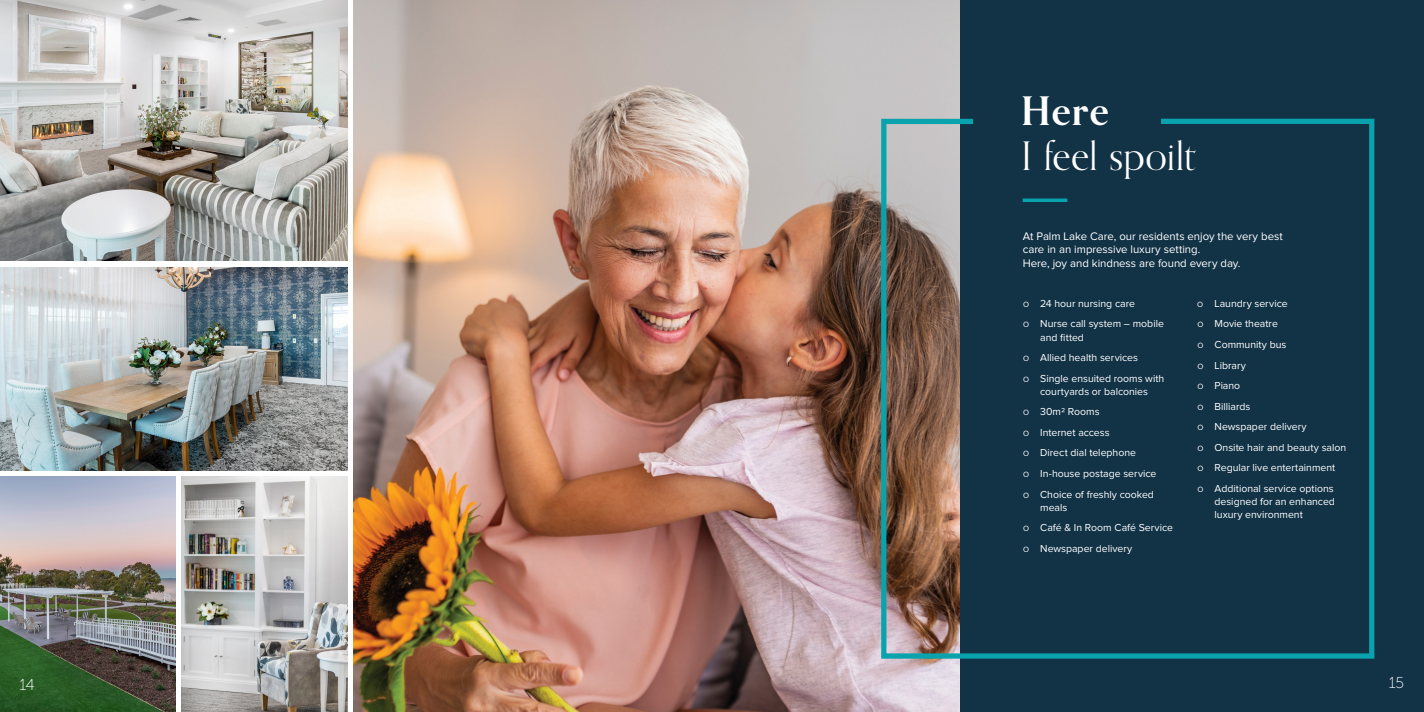
<style>
.page{position:relative;width:1424px;height:712px;background:#fff}
.page>*{position:absolute;margin:0;border:0;box-sizing:border-box;transform-origin:0 0}
.t1{font:39.38px "Orpheus Pro";letter-spacing:.005em;color:#fff}
.t2{font:700 39.38px "Orpheus Pro";color:#fff}
.t3{font:15.75px "Museo Sans 100";color:#fff}
.t4{font:11.38px/13.6px "Proxima Nova";color:#fff}
.t5{font:10.5px/20.6px "Proxima Nova";color:#fff}
.s1{font-size:7.88px}
</style>
<div class="page">
<img style="left:353px;top:0;width:608px;height:712px">
<img style="left:0;top:267px;width:347px;height:203px">
<img style="left:0;top:476px;width:175px;height:236px">
<img style="left:181px;top:476px;width:166px;height:236px">
<img style="left:0;top:0;width:347px;height:261px">
<div style="left:961px;top:0;width:463px;height:712px;background:#123246"></div>
<svg style="left:878px;top:116px;width:497px;height:545px"></svg>
<hr style="left:1023px;top:199px;width:44px;height:3px;background:#09a3ae">
<h1 class="t2" style="left:1021px;top:86px;width:89px">Here</h1>
<h1 class="t1" style="left:1021px;top:131px;width:176px">I feel spoilt</h1>
<p class="t4" style="left:1023px;top:230px;width:262px">At Palm Lake Care, our residents enjoy the very best care in an impressive luxury setting.<br>Here, joy and kindness are found every day.</p>
<p class="t5" style="left:1023px;top:293px;width:142px"><span class="s1">O</span> 24 hour nursing care<br><span class="s1">O</span> Nurse call system – mobile</p>
<p class="t5" style="left:1023px;top:327px;width:143px;text-indent:17px">and fitted<br><span class="s1">O</span> Allied health services<br><span class="s1">O</span> Single ensuited rooms with</p>
<p class="t5" style="left:1023px;top:381px;width:135px;text-indent:17px">courtyards or balconies<br><span class="s1">O</span> 30m2 Rooms<br><span class="s1">O</span> Internet access<br><span class="s1">O</span> Direct dial telephone<br><span class="s1">O</span> In-house postage service<br><span class="s1">O</span> Choice of freshly cooked</p>
<p class="t5" style="left:1023px;top:497px;width:151px;text-indent:17px">meals<br><span class="s1">O</span> Café &amp; In Room Café Service<br><span class="s1">O</span> Newspaper delivery</p>
<p class="t5" style="left:1197px;top:293px;width:151px"><span class="s1">O</span> Laundry service<br><span class="s1">O</span> Movie theatre<br><span class="s1">O</span> Community bus<br><span class="s1">O</span> Library<br><span class="s1">O</span> Piano<br><span class="s1">O</span> Billiards<br><span class="s1">O</span> Newspaper delivery<br><span class="s1">O</span> Onsite hair and beauty salon<br><span class="s1">O</span> Regular live entertainment<br><span class="s1">O</span> Additional service options</p>
<p class="t5" style="left:1214px;top:495px;width:122px;line-height:13.1px">designed for an enhanced luxury environment</p>
<h2 class="t3" style="left:19px;top:676px;width:17px">14</h2>
<h2 class="t3" style="left:1388px;top:674px;width:17px">15</h2>
</div>
